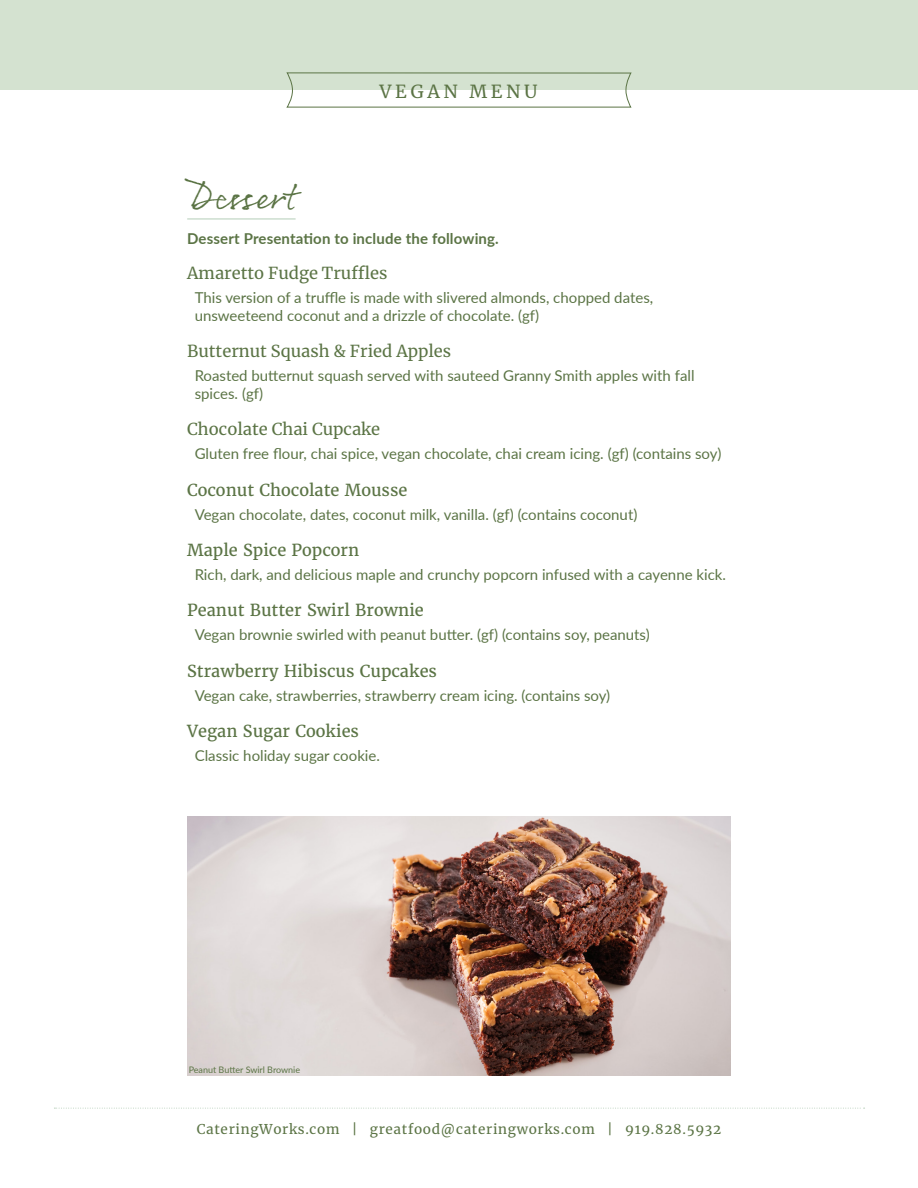
<style>
.page{position:relative;width:918px;height:1188px;background:#fff}
.page>*{position:absolute;margin:0;border:0;box-sizing:border-box;transform-origin:0 0}
.Course_Name{font:36px "Rollerscript Rough";color:#5b7445}
.t1{font:18px "Merriweather";letter-spacing:.2em;color:#5b7445}
.Item_Title{font:16.5px "Merriweather";color:#5b7445}
.Item_Title-2{font:16.5px "Merriweather";color:#5b7445}
.Item_Description{font:15px/18px "Lato";color:#5b7445}
.Course_Description{font:700 15px "Lato";letter-spacing:.01em;color:#5b7445}
.t2{font:13.5px "Merriweather";letter-spacing:.05em;color:#5b7445}
.t3{font:9px "Lato";color:#5b7445}
</style>
<div class="page">
<svg style="left:54px;top:1108px;width:811px;height:1px"></svg>
<div style="left:0;top:0;width:918px;height:90px;background:#d4e2d0"></div>
<svg style="left:286px;top:72px;width:346px;height:36px"></svg>
<hr style="left:187px;top:219px;width:109px;height:1px;background:#b4cdb7">
<img style="left:187px;top:816px;width:544px;height:260px">
<p class="t1" style="left:380px;top:79px;width:159px">VEGAN MENU</p>
<p class="Course_Name" style="left:187px;top:175px;width:110px">Dessert</p>
<p class="Course_Description" style="left:187px;top:228px;width:313px">Dessert Presentation to include the following.</p>
<p class="Item_Title-2" style="left:187px;top:261px;width:202px">Amaretto Fudge Truffles</p>
<p class="Item_Description" style="left:195px;top:288px;width:460px">This version of a truffle is made with slivered almonds, chopped dates, unsweeteend coconut and a drizzle of chocolate. (gf)</p>
<p class="Item_Title-2" style="left:187px;top:340px;width:266px">Butternut Squash &amp; Fried Apples</p>
<p class="Item_Description" style="left:195px;top:366px;width:501px">Roasted butternut squash served with sauteed Granny Smith apples with fall spices. (gf)</p>
<p class="Item_Title-2" style="left:187px;top:418px;width:195px">Chocolate Chai Cupcake</p>
<p class="Item_Description" style="left:195px;top:444px;width:528px">Gluten free flour, chai spice, vegan chocolate, chai cream icing. (gf) (contains soy)</p>
<p class="Item_Title" style="left:187px;top:480px;width:222px">Coconut Chocolate Mousse</p>
<p class="Item_Description" style="left:195px;top:505px;width:444px">Vegan chocolate, dates, coconut milk, vanilla. (gf) (contains coconut)</p>
<p class="Item_Title" style="left:187px;top:540px;width:173px">Maple Spice Popcorn</p>
<p class="Item_Description" style="left:195px;top:565px;width:533px">Rich, dark, and delicious maple and crunchy popcorn infused with a cayenne kick.</p>
<p class="Item_Title" style="left:187px;top:600px;width:238px">Peanut Butter Swirl Brownie</p>
<p class="Item_Description" style="left:195px;top:625px;width:457px">Vegan brownie swirled with peanut butter. (gf) (contains soy, peanuts)</p>
<p class="Item_Title" style="left:187px;top:660px;width:251px">Strawberry Hibiscus Cupcakes</p>
<p class="Item_Description" style="left:195px;top:686px;width:417px">Vegan cake, strawberries, strawberry cream icing. (contains soy)</p>
<p class="Item_Title" style="left:187px;top:721px;width:173px">Vegan Sugar Cookies</p>
<p class="Item_Description" style="left:195px;top:746px;width:187px">Classic holiday sugar cookie.</p>
<p class="t3" style="left:189px;top:1063px;width:113px">Peanut Butter Swirl Brownie</p>
<p class="t2" style="left:197px;top:1120px;width:526px">CateringWorks.com | greatfood@cateringworks.com | 919.828.5932</p>
</div>
